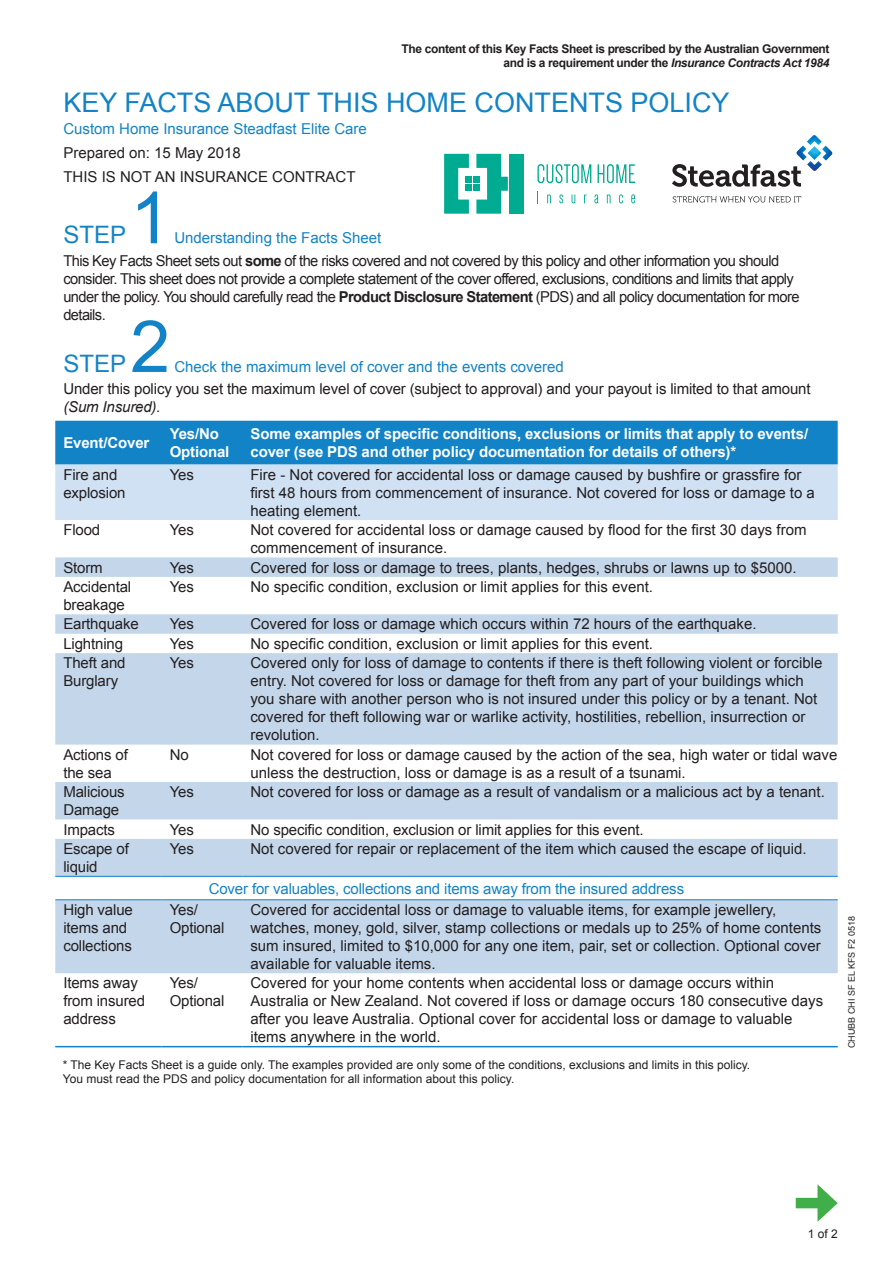
<style>
.page{position:relative;width:893px;height:1263px;background:#fff}
.page>*{position:absolute;margin:0;border:0;box-sizing:border-box;transform-origin:0 0}
.t1{font:72px "Arial";color:#1283c6}
.t2{font:27px "Arial";color:#1283c6}
.t3{font:24px "Arial";color:#1283c6}
.table_text{font:15px/18px "Arial";color:#231f20}
.table_text-2{font:15px/18px "Arial";letter-spacing:-.04em;color:#231f20}
.table_text-3{font:15px "Arial";color:#1283c6}
.table_text-4{font:700 15px/18px "Arial";letter-spacing:-.01em;color:#fff}
.table_red{font:15px/18px "Arial";letter-spacing:-.01em;color:#231f20}
.t4{font:12px "Arial";color:#231f20}
.t5{font:700 12px "Arial";letter-spacing:-.03em;color:#231f20}
.table_text-5{font:9px "Arial";color:#231f20}
.s1{font-style:italic}
.s2{font-weight:700}
</style>
<div class="page">
<svg style="left:55px;top:421px;width:783px;height:99px;background:#7cb7df"></svg>
<svg style="left:55px;top:557px;width:783px;height:416px;fill:#c3d6ea"></svg>
<hr style="left:55px;top:1046px;width:107px;height:1px;background:#1283c6">
<hr style="left:162px;top:1046px;width:80px;height:1px;background:#1283c6">
<hr style="left:242px;top:1046px;width:596px;height:1px;background:#1283c6">
<hr style="left:55px;top:876px;width:107px;height:1px;background:#1283c6">
<hr style="left:162px;top:876px;width:80px;height:1px;background:#1283c6">
<hr style="left:242px;top:876px;width:596px;height:1px;background:#1283c6">
<hr style="left:55px;top:899px;width:107px;height:1px;background:#1283c6">
<hr style="left:162px;top:899px;width:80px;height:1px;background:#1283c6">
<hr style="left:242px;top:899px;width:596px;height:1px;background:#1283c6">
<div style="left:796px;top:1198px;width:29px;height:10px;background:#40ae49"></div>
<svg style="left:817px;top:1184px;width:21px;height:38px"></svg>
<svg style="left:672px;top:135px;width:160px;height:52px"></svg>
<svg style="left:673px;top:196px;width:128px;height:6px"></svg>
<div style="left:509px;top:154px;width:14px;height:60px;background:#00ac91"></div>
<svg style="left:444px;top:154px;width:64px;height:60px"></svg>
<div style="left:473px;top:177px;width:7px;height:6px;background:#00ac91"></div>
<div style="left:466px;top:184px;width:6px;height:7px;background:#00ac91"></div>
<div style="left:473px;top:184px;width:7px;height:7px;background:#00ac91"></div>
<svg style="left:537px;top:164px;width:54px;height:19px"></svg>
<svg style="left:597px;top:164px;width:38px;height:19px"></svg>
<svg style="left:537px;top:191px;width:1px;height:12px"></svg>
<svg style="left:547px;top:194px;width:4px;height:9px"></svg>
<svg style="left:559px;top:194px;width:4px;height:9px"></svg>
<svg style="left:572px;top:194px;width:3px;height:9px"></svg>
<svg style="left:584px;top:194px;width:3px;height:9px"></svg>
<svg style="left:594px;top:194px;width:4px;height:9px"></svg>
<svg style="left:607px;top:194px;width:4px;height:9px"></svg>
<svg style="left:619px;top:194px;width:4px;height:9px"></svg>
<svg style="left:631px;top:194px;width:4px;height:9px"></svg>
<p class="t5" style="left:402px;top:41px;width:429px">The content of this Key Facts Sheet is prescribed by the Australian Government</p>
<p class="t5" style="left:503px;top:55px;width:328px">and is a requirement under the <span class="s1">Insurance Contracts Act 1984</span></p>
<p class="t2" style="left:63px;top:85px;width:668px">KEY FACTS ABOUT THIS HOME CONTENTS POLICY</p>
<p class="table_text-3" style="left:63px;top:119px;width:305px">Custom Home Insurance Steadfast Elite Care</p>
<p class="table_text" style="left:63px;top:144px;width:179px">Prepared on: 15 May 2018</p>
<p class="table_text" style="left:63px;top:168px;width:294px">THIS IS NOT AN INSURANCE CONTRACT</p>
<p class="t1" style="left:130px;top:171px;width:42px">1</p>
<p class="t3" style="left:63px;top:219px;width:64px">STEP</p>
<p class="table_text-3" style="left:174px;top:228px;width:208px">Understanding the Facts Sheet</p>
<p class="table_text-2" style="left:63px;top:251px;width:738px">This Key Facts Sheet sets out <span class="s2">some</span> of the risks covered and not covered by this policy and other information you should consider. This sheet does not provide a complete statement of the cover offered, exclusions, conditions and limits that apply under the policy. You should carefully read the <span class="s2">Product Disclosure Statement</span> (PDS) and all policy documentation for more details.</p>
<p class="t3" style="left:63px;top:348px;width:64px">STEP</p>
<p class="t1" style="left:130px;top:299px;width:42px">2</p>
<p class="table_text-3" style="left:174px;top:357px;width:391px">Check the maximum level of cover and the events covered</p>
<p class="table_text" style="left:63px;top:380px;width:749px">Under this policy you set the maximum level of cover (subject to approval) and your payout is limited to that amount <span class="s1">(Sum Insured).</span></p>
<p class="table_text-4" style="left:63px;top:434px;width:88px">Event/Cover</p>
<p class="table_text-4" style="left:250px;top:425px;width:559px">Some examples of specific conditions, exclusions or limits that apply to events/ cover (see PDS and other policy documentation for details of others)*</p>
<p class="table_text-4" style="left:170px;top:425px;width:51px">Yes/No</p>
<p class="table_text-4" style="left:170px;top:443px;width:61px">Optional</p>
<p class="table_text" style="left:63px;top:466px;width:64px">Fire and explosion</p>
<p class="table_text" style="left:170px;top:466px;width:26px">Yes</p>
<p class="table_text" style="left:250px;top:466px;width:566px">Fire - Not covered for accidental loss or damage caused by bushfire or grassfire for first 48 hours from commencement of insurance. Not covered for loss or damage to a heating element.</p>
<p class="table_text" style="left:63px;top:521px;width:38px">Flood</p>
<p class="table_text" style="left:170px;top:521px;width:26px">Yes</p>
<p class="table_text" style="left:250px;top:521px;width:558px">Not covered for accidental loss or damage caused by flood for the first 30 days from commencement of insurance.</p>
<p class="table_text" style="left:63px;top:558px;width:41px">Storm</p>
<p class="table_text" style="left:170px;top:558px;width:26px">Yes</p>
<p class="table_text" style="left:250px;top:558px;width:548px">Covered for loss or damage to trees, plants, hedges, shrubs or lawns up to $5000.</p>
<p class="table_text" style="left:63px;top:578px;width:69px">Accidental breakage</p>
<p class="table_text" style="left:170px;top:578px;width:26px">Yes</p>
<p class="table_text" style="left:250px;top:578px;width:404px">No specific condition, exclusion or limit applies for this event.</p>
<p class="table_text" style="left:63px;top:615px;width:77px">Earthquake</p>
<p class="table_text" style="left:170px;top:615px;width:26px">Yes</p>
<p class="table_text" style="left:250px;top:615px;width:508px">Covered for loss or damage which occurs within 72 hours of the earthquake.</p>
<p class="table_text" style="left:63px;top:635px;width:61px">Lightning</p>
<p class="table_text" style="left:170px;top:635px;width:26px">Yes</p>
<p class="table_text" style="left:250px;top:635px;width:404px">No specific condition, exclusion or limit applies for this event.</p>
<p class="table_text" style="left:63px;top:654px;width:64px">Theft and<br>Burglary</p>
<p class="table_text" style="left:170px;top:654px;width:26px">Yes</p>
<p class="table_text" style="left:250px;top:654px;width:573px">Covered only for loss of damage to contents if there is theft following violent or forcible entry. Not covered for loss or damage for theft from any part of your buildings which you share with another person who is not insured under this policy or by a tenant. Not covered for theft following war or warlike activity, hostilities, rebellion, insurrection or revolution.</p>
<p class="table_text" style="left:63px;top:746px;width:66px">Actions of the sea</p>
<p class="table_text" style="left:170px;top:746px;width:21px">No</p>
<p class="table_text" style="left:250px;top:746px;width:588px">Not covered for loss or damage caused by the action of the sea, high water or tidal wave unless the destruction, loss or damage is as a result of a tsunami.</p>
<p class="table_text" style="left:63px;top:783px;width:63px">Malicious<br>Damage</p>
<p class="table_text" style="left:170px;top:783px;width:26px">Yes</p>
<p class="table_text" style="left:250px;top:783px;width:576px">Not covered for loss or damage as a result of vandalism or a malicious act by a tenant.</p>
<p class="table_text" style="left:63px;top:820px;width:53px">Impacts</p>
<p class="table_text" style="left:170px;top:820px;width:26px">Yes</p>
<p class="table_text" style="left:250px;top:820px;width:395px">No specific condition, exclusion or limit applies for this event.</p>
<p class="table_text" style="left:63px;top:840px;width:67px">Escape of liquid</p>
<p class="table_text" style="left:170px;top:840px;width:26px">Yes</p>
<p class="table_text" style="left:250px;top:840px;width:558px">Not covered for repair or replacement of the item which caused the escape of liquid.</p>
<p class="table_text-3" style="left:209px;top:878px;width:477px">Cover for valuables, collections and items away from the insured address</p>
<p class="table_text" style="left:63px;top:901px;width:71px">High value items and collections</p>
<p class="table_red" style="left:170px;top:901px;width:56px">Yes/<br>Optional</p>
<p class="table_text" style="left:250px;top:901px;width:572px">Covered for accidental loss or damage to valuable items, for example jewellery, watches, money, gold, silver, stamp collections or medals up to 25% of home contents sum insured, limited to $10,000 for any one item, pair, set or collection. Optional cover available for valuable items.</p>
<p class="table_text" style="left:63px;top:974px;width:83px">Items away from insured address</p>
<p class="table_red" style="left:170px;top:974px;width:30px">Yes/</p>
<p class="table_text" style="left:250px;top:974px;width:574px">Covered for your home contents when accidental loss or damage occurs within Australia or New Zealand. Not covered if loss or damage occurs 180 consecutive days after you leave Australia. Optional cover for accidental loss or damage to valuable items anywhere in the world.</p>
<p class="t4" style="left:63px;top:1056px;width:689px">* The Key Facts Sheet is a guide only. The examples provided are only some of the conditions, exclusions and limits in this policy.</p>
<p class="t4" style="left:63px;top:1071px;width:453px">You must read the PDS and policy documentation for all information about this policy.</p>
<p class="table_red" style="left:170px;top:992px;width:56px">Optional</p>
<p class="table_text-5" style="left:846px;top:1048px;width:134px;rotate:-90deg">CHUBB CHI SF EL KFS F2 0518</p>
<p class="t4" style="left:808px;top:1225px;width:32px">1 of 2</p>
</div>
